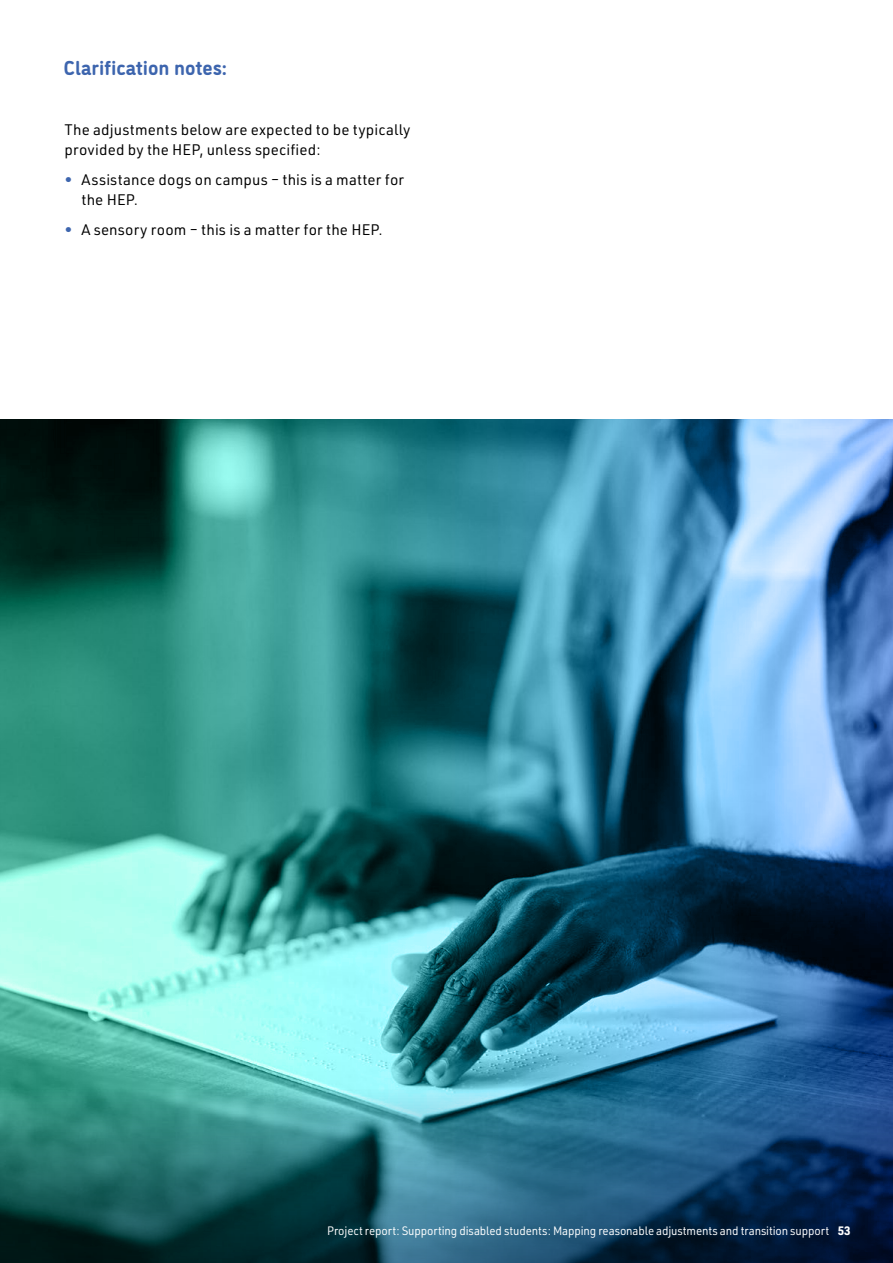
<style>
.page{position:relative;width:893px;height:1263px;background:#fff}
.page>*{position:absolute;margin:0;border:0;box-sizing:border-box;transform-origin:0 0}
.t1{font:700 20.25px "DI Nosaur";color:#3d65ae}
.t2{font:15px/20.2px "URWDIN";letter-spacing:.01em;color:#000}
.t3{font:12px "URWDIN";letter-spacing:-.01em;color:#fff;scale:.95 1}
.s1{color:#3d65ae}
.s2{font-weight:700}
</style>
<div class="page">
<img style="left:0;top:419px;width:893px;height:669px">
<svg style="left:0;top:1088px;width:893px;height:175px;background:#215d70"></svg>
<h1 class="t1" style="left:64px;top:53px;width:164px">Clarifcation notes:</h1>
<p class="t2" style="left:64px;top:119px;width:348px">The adjustments below are expected to be typically provided by the HEP, unless specifed:</p>
<p class="t2" style="left:81px;top:169px;width:324px;text-indent:-17px"><span class="s1">•</span> Assistance dogs on campus – this is a matter for the HEP.</p>
<p class="t2" style="left:64px;top:219px;width:320px"><span class="s1">•</span> A sensory room – this is a matter for the HEP.</p>
<p class="t3" style="left:327px;top:1222px;width:552px">Project report: Supporting disabled students: Mapping reasonable adjustments and transition support <span class="s2">53</span></p>
</div>
